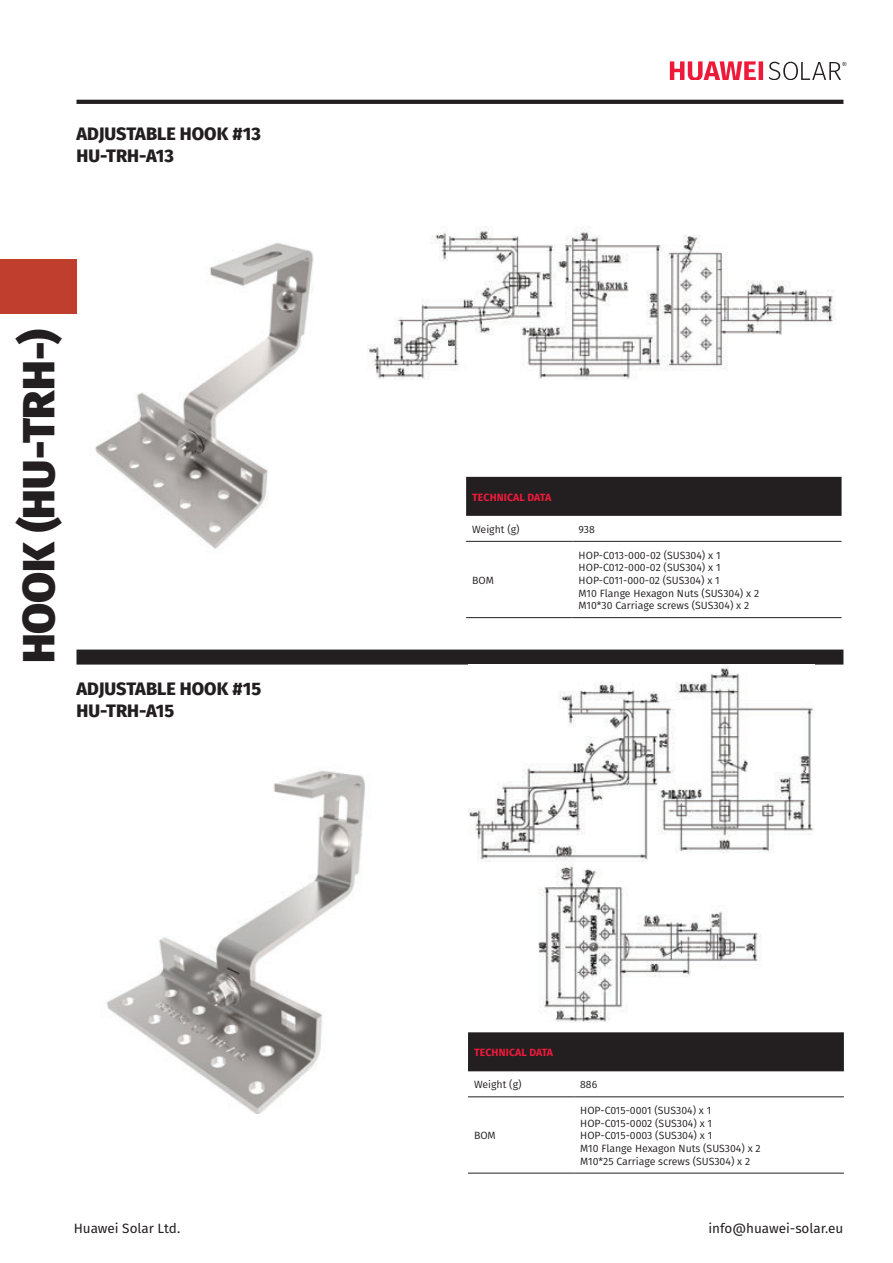
<style>
.page{position:relative;width:893px;height:1263px;background:#fff}
.page>*{position:absolute;margin:0;border:0;box-sizing:border-box;transform-origin:0 0}
.t1{font:800 45px "Fira Sans";color:#231f20}
.t2{font:800 18px/21.6px "Fira Sans";color:#231f20}
.t3{font:13.5px "Fira Sans";color:#231f20}
.t4{font:10.5px/12.6px "Fira Sans";color:#231f20}
.t5{font:700 10.5px "Fira Sans";letter-spacing:.01em;color:#ed1a3a}
.t6{font:5.55px "Arial";color:#231f20}
</style>
<div class="page">
<div style="left:468px;top:1032px;width:376px;height:39px;background:#231f20"></div>
<hr style="left:468px;top:1096px;width:106px;height:1px;background:#231f20">
<hr style="left:468px;top:1173px;width:106px;height:1px;background:#231f20">
<hr style="left:574px;top:1096px;width:270px;height:1px;background:#231f20">
<hr style="left:574px;top:1173px;width:270px;height:1px;background:#231f20">
<div style="left:76px;top:650px;width:767px;height:15px;background:#231f20"></div>
<img style="left:106px;top:770px;width:259px;height:343px">
<img style="left:468px;top:666px;width:346px;height:196px">
<img style="left:539px;top:863px;width:222px;height:160px">
<div style="left:0;top:260px;width:76px;height:54px;background:#c03e2d"></div>
<div style="left:466px;top:477px;width:376px;height:39px;background:#231f20"></div>
<hr style="left:466px;top:541px;width:107px;height:1px;background:#231f20">
<hr style="left:466px;top:617px;width:107px;height:1px;background:#231f20">
<hr style="left:573px;top:541px;width:269px;height:1px;background:#231f20">
<hr style="left:573px;top:617px;width:269px;height:1px;background:#231f20">
<img style="left:95px;top:242px;width:219px;height:307px">
<img style="left:368px;top:227px;width:468px;height:153px">
<svg style="left:76px;top:100px;width:767px;height:4px;background:#262223"></svg>
<svg style="left:670px;top:61px;width:93px;height:19px"></svg>
<svg style="left:769px;top:62px;width:72px;height:18px"></svg>
<h2 class="t2" style="left:76px;top:124px;width:186px">ADJUSTABLE HOOK #13<br>HU-TRH-A13</h2>
<h1 class="t1" style="left:7px;top:663px;width:336px;rotate:-90deg">HOOK (HU-TRH-)</h1>
<h2 class="t2" style="left:76px;top:680px;width:186px">ADJUSTABLE HOOK #15<br>HU-TRH-A15</h2>
<p class="t6" style="left:842px;top:60px;width:6px">®</p>
<p class="t5" style="left:472px;top:490px;width:81px">TECHNICAL DATA</p>
<p class="t4" style="left:472px;top:523px;width:49px">Weight (g)</p>
<p class="t4" style="left:579px;top:523px;width:18px">938</p>
<p class="t4" style="left:472px;top:574px;width:23px">BOM</p>
<p class="t4" style="left:579px;top:548px;width:182px">HOP-C013-000-02 (SUS304) x 1<br>HOP-C012-000-02 (SUS304) x 1<br>HOP-C011-000-02 (SUS304) x 1<br>M10 Flange Hexagon Nuts (SUS304) x 2<br>M10*30 Carriage screws (SUS304) x 2</p>
<p class="t5" style="left:474px;top:1045px;width:81px">TECHNICAL DATA</p>
<p class="t4" style="left:474px;top:1078px;width:49px">Weight (g)</p>
<p class="t4" style="left:580px;top:1078px;width:19px">886</p>
<p class="t4" style="left:474px;top:1129px;width:23px">BOM</p>
<p class="t4" style="left:580px;top:1104px;width:182px">HOP-C015-0001 (SUS304) x 1<br>HOP-C015-0002 (SUS304) x 1<br>HOP-C015-0003 (SUS304) x 1<br>M10 Flange Hexagon Nuts (SUS304) x 2<br>M10*25 Carriage screws (SUS304) x 2</p>
<p class="t3" style="left:74px;top:1219px;width:108px">Huawei Solar Ltd.</p>
<p class="t3" style="left:708px;top:1219px;width:137px">info@huawei-solar.eu</p>
</div>
